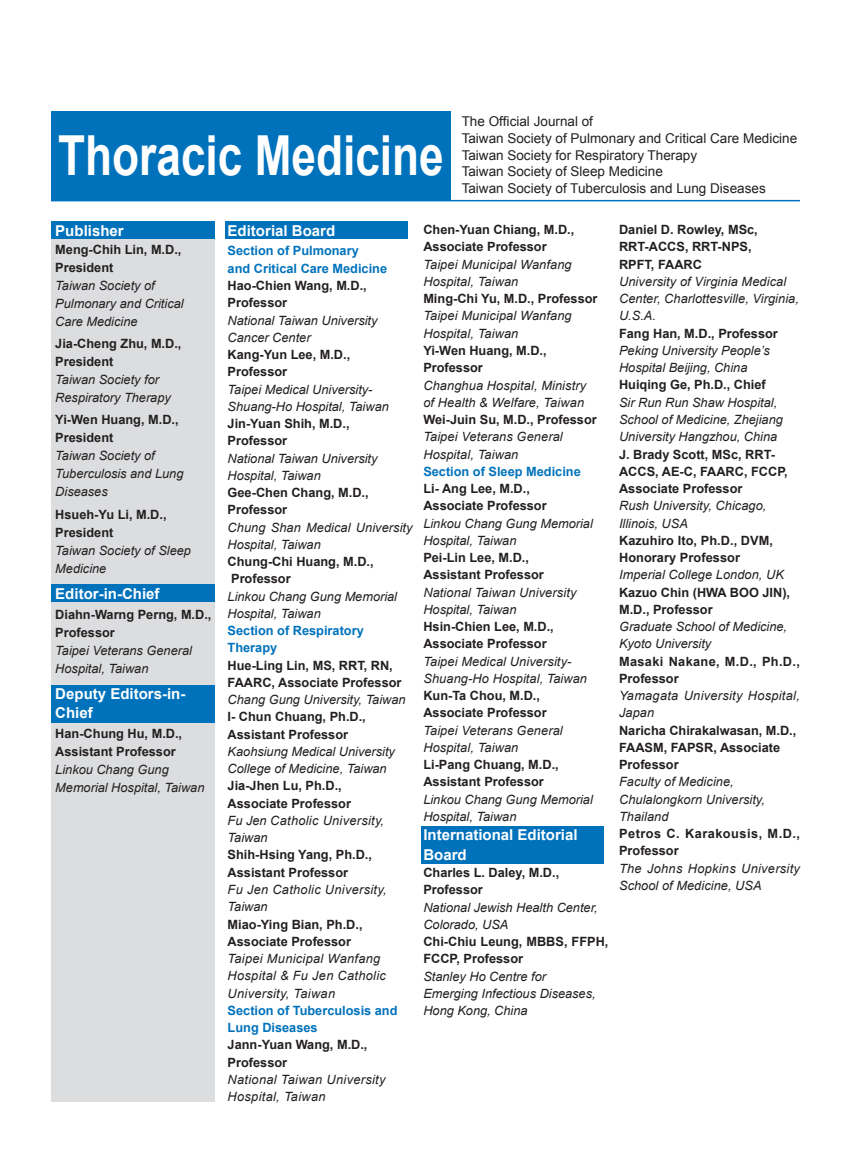
<style>
.page{position:relative;width:851px;height:1157px;background:#fff}
.page>*{position:absolute;margin:0;border:0;box-sizing:border-box;transform-origin:0 0}
.t1{font:700 55.2px "Arial";color:#fff;scale:.8 1}
.t2{font:700 15px/19.5px "Arial";color:#fff}
.t3{font:13.5px/17px "Arial";color:#231f20}
.t4{font:italic 12.75px/17.2px "Arial";color:#231f20}
.t5{font:700 12.75px/17.2px "Arial";color:#231f20}
.t6{font:italic 12.75px/17.2px "Arial";letter-spacing:.025em;color:#231f20}
.t7{font:700 12.75px/17.2px "Arial";color:#0072bc}
.t8{font:700 12.75px/17.2px "Arial";letter-spacing:.025em;color:#231f20}
.t9{font:700 12.75px/17.2px "Arial";letter-spacing:.035em;color:#231f20}
.s1{font-weight:700;font-style:normal;color:#fff}
.s2{font-weight:700;font-style:normal}
</style>
<div class="page">
<div style="left:51px;top:221px;width:164px;height:880px;background:#dcdddf"></div>
<div style="left:51px;top:221px;width:164px;height:18px;background:#0072bc"></div>
<div style="left:51px;top:584px;width:164px;height:18px;background:#0072bc"></div>
<div style="left:51px;top:685px;width:164px;height:37px;background:#0072bc"></div>
<div style="left:421px;top:826px;width:183px;height:38px;background:#0072bc"></div>
<div style="left:51px;top:111px;width:400px;height:90px;background:#0072bc"></div>
<hr style="left:51px;top:200px;width:748px;height:1px;background:#0072bc">
<div style="left:225px;top:221px;width:183px;height:18px;background:#0072bc"></div>
<h1 class="t1" style="left:58px;top:118px;width:483px">Thoracic Medicine</h1>
<p class="t3" style="left:461px;top:112px;width:337px">The Official Journal of<br>Taiwan Society of Pulmonary and Critical Care Medicine Taiwan Society for Respiratory Therapy<br>Taiwan Society of Sleep Medicine<br>Taiwan Society of Tuberculosis and Lung Diseases</p>
<p class="t2" style="left:55px;top:221px;width:70px">Publisher</p>
<p class="t5" style="left:55px;top:240px;width:128px;line-height:18px">Meng-Chih Lin, M.D.,<br>President</p>
<p class="t4" style="left:55px;top:276px;width:130px;line-height:18px">Taiwan Society of<br>Pulmonary and Critical<br>Care Medicine</p>
<p class="t5" style="left:55px;top:335px;width:128px;line-height:18px">Jia-Cheng Zhu, M.D.,<br>President</p>
<p class="t4" style="left:55px;top:371px;width:117px;line-height:18px">Taiwan Society for<br>Respiratory Therapy</p>
<p class="t5" style="left:55px;top:411px;width:125px;line-height:18px">Yi-Wen Huang, M.D.,<br>President</p>
<p class="t4" style="left:55px;top:447px;width:130px;line-height:18px">Taiwan Society of<br>Tuberculosis and Lung<br>Diseases</p>
<p class="t5" style="left:55px;top:505px;width:113px;line-height:18px">Hsueh-Yu Li, M.D.,<br>President</p>
<p class="t4" style="left:55px;top:541px;width:137px;line-height:18px">Taiwan Society of Sleep<br>Medicine</p>
<p class="t2" style="left:55px;top:584px;width:106px">Editor-in-Chief</p>
<p class="t5" style="left:55px;top:605px;width:158px;line-height:18px">Diahn-Warng Perng, M.D.,<br>Professor</p>
<p class="t4" style="left:55px;top:641px;width:138px;line-height:18px">Taipei Veterans General<br>Hospital, Taiwan</p>
<p class="t2" style="left:55px;top:684px;width:132px">Deputy Editors-in-<br>Chief</p>
<p class="t5" style="left:55px;top:725px;width:128px;line-height:18px">Han-Chung Hu, M.D.,<br>Assistant Professor</p>
<p class="t4" style="left:55px;top:761px;width:151px;line-height:18px">Linkou Chang Gung<br>Memorial Hospital, Taiwan</p>
<p class="t2" style="left:227px;top:221px;width:109px">Editorial Board</p>
<p class="t7" style="left:227px;top:243px;width:161px">Section of Pulmonary<br>and Critical Care Medicine</p>
<p class="t5" style="left:227px;top:277px;width:141px">Hao-Chien Wang, M.D.,<br>Professor</p>
<p class="t4" style="left:227px;top:311px;width:151px">National Taiwan University<br>Cancer Center</p>
<p class="t5" style="left:227px;top:346px;width:124px">Kang-Yun Lee, M.D.,<br>Professor</p>
<p class="t4" style="left:227px;top:380px;width:163px">Taipei Medical University-<br>Shuang-Ho Hospital, Taiwan</p>
<p class="t5" style="left:227px;top:415px;width:123px">Jin-Yuan Shih, M.D.,<br>Professor</p>
<p class="t4" style="left:227px;top:449px;width:151px">National Taiwan University<br>Hospital, Taiwan</p>
<p class="t5" style="left:227px;top:484px;width:142px">Gee-Chen Chang, M.D.,<br>Professor</p>
<p class="t4" style="left:227px;top:518px;width:186px">Chung Shan Medical University<br>Hospital, Taiwan<span class="s1">itor-in-Chief<br></span><span class="s2">Chung-Chi Huang, M.D.,<br>Professor</span></p>
<p class="t4" style="left:227px;top:587px;width:171px">Linkou Chang Gung Memorial<br>Hospital, Taiwan</p>
<p class="t7" style="left:227px;top:622px;width:138px">Section of Respiratory<br>Therapy</p>
<p class="t5" style="left:227px;top:657px;width:175px">Hue-Ling Lin, MS, RRT, RN,<br>FAARC, Associate Professor</p>
<p class="t4" style="left:227px;top:691px;width:179px">Chang Gung University, Taiwan</p>
<p class="t5" style="left:227px;top:708px;width:140px">I- Chun Chuang, Ph.D.,<br>Assistant Professor</p>
<p class="t4" style="left:227px;top:743px;width:169px">Kaohsiung Medical University<br>College of Medicine, Taiwan</p>
<p class="t5" style="left:227px;top:777px;width:125px">Jia-Jhen Lu, Ph.D.,<br>Associate Professor</p>
<p class="t6" style="left:227px;top:812px;width:158px">Fu Jen Catholic University,<br>Taiwan</p>
<p class="t5" style="left:227px;top:846px;width:146px">Shih-Hsing Yang, Ph.D.,<br>Assistant Professor</p>
<p class="t6" style="left:227px;top:881px;width:160px">Fu Jen Catholic University,<br>Taiwan</p>
<p class="t5" style="left:227px;top:915px;width:136px">Miao-Ying Bian, Ph.D.,<br>Associate Professor</p>
<p class="t6" style="left:227px;top:950px;width:160px">Taipei Municipal Wanfang<br>Hospital &amp; Fu Jen Catholic<br>University, Taiwan</p>
<p class="t7" style="left:227px;top:1002px;width:171px">Section of Tuberculosis and<br>Lung Diseases</p>
<p class="t5" style="left:227px;top:1036px;width:141px">Jann-Yuan Wang, M.D.,<br>Professor</p>
<p class="t6" style="left:227px;top:1070px;width:159px">National Taiwan University<br>Hospital, Taiwan</p>
<p class="t5" style="left:423px;top:221px;width:152px">Chen-Yuan Chiang, M.D.,<br>Associate Professor</p>
<p class="t4" style="left:423px;top:256px;width:150px">Taipei Municipal Wanfang<br>Hospital, Taiwan</p>
<p class="t5" style="left:423px;top:290px;width:176px">Ming-Chi Yu, M.D., Professor</p>
<p class="t4" style="left:423px;top:307px;width:150px">Taipei Municipal Wanfang<br>Hospital, Taiwan</p>
<p class="t5" style="left:423px;top:342px;width:125px">Yi-Wen Huang, M.D.,<br>Professor</p>
<p class="t4" style="left:423px;top:376px;width:164px">Changhua Hospital, Ministry of Health &amp; Welfare, Taiwan</p>
<p class="t5" style="left:423px;top:411px;width:175px">Wei-Juin Su, M.D., Professor</p>
<p class="t4" style="left:423px;top:428px;width:141px">Taipei Veterans General<br>Hospital, Taiwan</p>
<p class="t7" style="left:423px;top:463px;width:159px">Section of Sleep Medicine</p>
<p class="t5" style="left:423px;top:480px;width:125px">Li- Ang Lee, M.D.,<br>Associate Professor</p>
<p class="t4" style="left:423px;top:514px;width:171px">Linkou Chang Gung Memorial<br>Hospital, Taiwan</p>
<p class="t5" style="left:423px;top:549px;width:122px">Pei-Lin Lee, M.D.,<br>Assistant Professor</p>
<p class="t4" style="left:423px;top:583px;width:154px">National Taiwan University<br>Hospital, Taiwan</p>
<p class="t5" style="left:423px;top:618px;width:132px">Hsin-Chien Lee, M.D.,<br>Associate Professor</p>
<p class="t4" style="left:423px;top:652px;width:165px">Taipei Medical University-<br>Shuang-Ho Hospital, Taiwan</p>
<p class="t5" style="left:423px;top:687px;width:125px">Kun-Ta Chou, M.D.,<br>Associate Professor</p>
<p class="t4" style="left:423px;top:721px;width:141px">Taipei Veterans General<br>Hospital, Taiwan</p>
<p class="t5" style="left:423px;top:756px;width:137px">Li-Pang Chuang, M.D.,<br>Assistant Professor</p>
<p class="t4" style="left:423px;top:790px;width:171px">Linkou Chang Gung Memorial<br>Hospital, Taiwan</p>
<p class="t2" style="left:423px;top:825px;width:156px">International Editorial<br>Board</p>
<p class="t5" style="left:423px;top:864px;width:137px">Charles L. Daley, M.D.,<br>Professor</p>
<p class="t4" style="left:423px;top:898px;width:176px">National Jewish Health Center,<br>Colorado, USA</p>
<p class="t5" style="left:423px;top:933px;width:186px">Chi-Chiu Leung, MBBS, FFPH,<br>FCCP, Professor</p>
<p class="t4" style="left:423px;top:967px;width:174px">Stanley Ho Centre for<br>Emerging Infectious Diseases,<br>Hong Kong, China</p>
<p class="t5" style="left:619px;top:221px;width:140px">Daniel D. Rowley, MSc,<br>RRT-ACCS, RRT-NPS,<br>RPFT, FAARC</p>
<p class="t4" style="left:619px;top:273px;width:181px">University of Virginia Medical<br>Center, Charlottesville, Virginia,<br>U.S.A.</p>
<p class="t5" style="left:619px;top:325px;width:160px">Fang Han, M.D., Professor</p>
<p class="t4" style="left:619px;top:342px;width:152px">Peking University People’s<br>Hospital Beijing, China</p>
<p class="t5" style="left:619px;top:377px;width:148px">Huiqing Ge, Ph.D., Chief</p>
<p class="t4" style="left:619px;top:394px;width:165px">Sir Run Run Shaw Hospital,<br>School of Medicine, Zhejiang<br>University Hangzhou, China</p>
<p class="t5" style="left:619px;top:446px;width:170px">J. Brady Scott, MSc, RRT-<br>ACCS, AE-C, FAARC, FCCP,<br>Associate Professor</p>
<p class="t4" style="left:619px;top:497px;width:149px">Rush University, Chicago,<br>Illinois, USA</p>
<p class="t5" style="left:619px;top:532px;width:155px">Kazuhiro Ito, Ph.D., DVM,<br>Honorary Professor</p>
<p class="t4" style="left:619px;top:566px;width:166px">Imperial College London, UK</p>
<p class="t5" style="left:619px;top:584px;width:172px">Kazuo Chin (HWA BOO JIN),<br>M.D., Professor</p>
<p class="t4" style="left:619px;top:618px;width:169px">Graduate School of Medicine,<br>Kyoto University</p>
<p class="t8" style="left:619px;top:653px;width:182px">Masaki Nakane, M.D., Ph.D.,<br>Professor</p>
<p class="t6" style="left:619px;top:687px;width:182px">Yamagata University Hospital,<br>Japan</p>
<p class="t5" style="left:619px;top:722px;width:179px">Naricha Chirakalwasan, M.D.,<br>FAASM, FAPSR, Associate<br>Professor</p>
<p class="t4" style="left:619px;top:773px;width:147px">Faculty of Medicine,<br>Chulalongkorn University,<br>Thailand</p>
<p class="t9" style="left:619px;top:825px;width:182px">Petros C. Karakousis, M.D.,<br>Professor</p>
<p class="t6" style="left:619px;top:859px;width:182px">The Johns Hopkins University<br>School of Medicine, USA</p>
</div>
